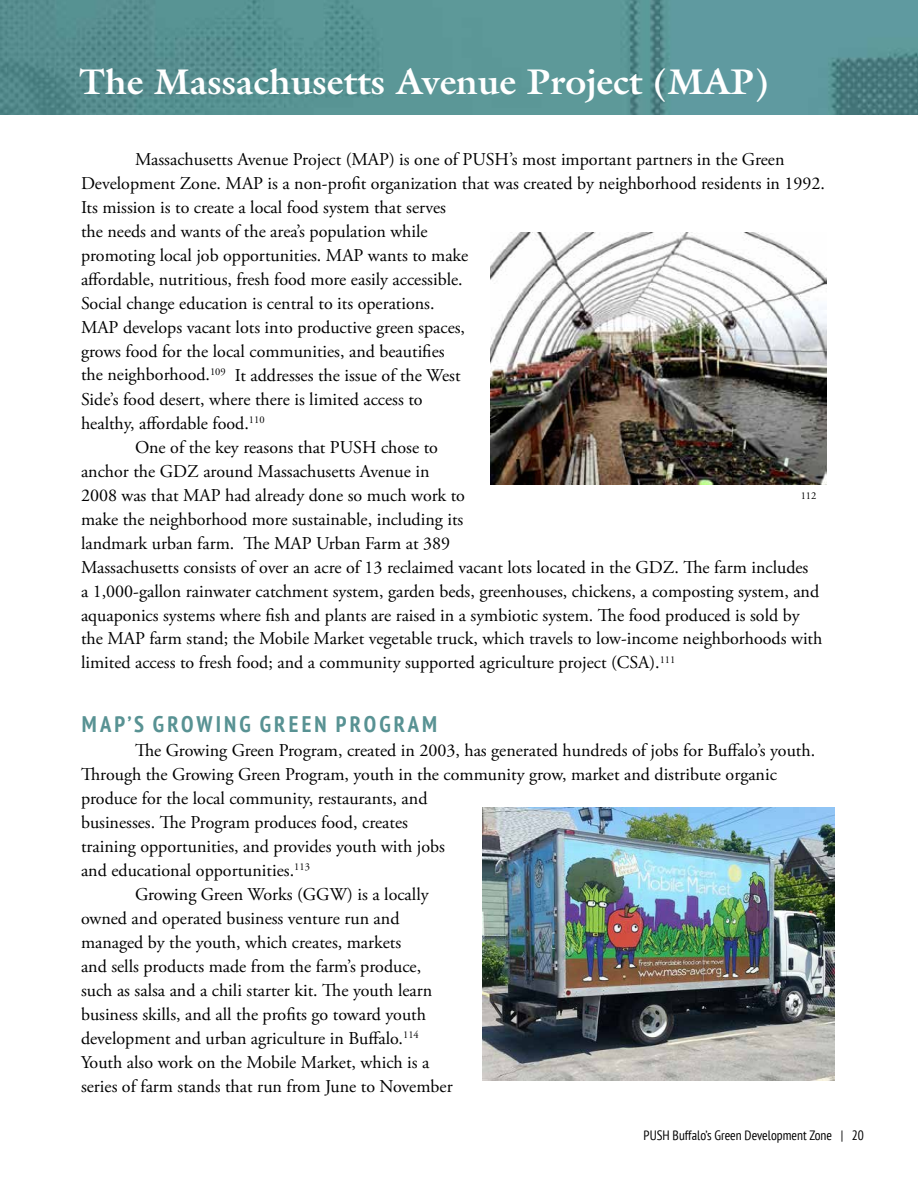
<style>
.page{position:relative;width:918px;height:1188px;background:#fff}
.page>*{position:absolute;margin:0;border:0;box-sizing:border-box;transform-origin:0 0}
.t1{font:700 36px "Galliard";color:#fff}
.t2{font:700 condensed 22.5px "PT Sans";letter-spacing:.14em;color:#589293}
.t3{font:18px "Adobe Garamond Pro";color:#000}
.t4{font:condensed 13.5px "PT Sans";color:#000}
.t5{font:10.5px "Adobe Garamond Pro";color:#000}
</style>
<div class="page">
<img style="left:0;top:0;width:918px;height:115px">
<img style="left:491px;top:232px;width:336px;height:253px">
<img style="left:483px;top:808px;width:352px;height:273px">
<h1 class="t1" style="left:79px;top:58px;width:691px">The Massachusetts Avenue Project (MAP)</h1>
<p class="t3" style="left:135px;top:148px;width:651px">Massachusetts Avenue Project (MAP) is one of PUSH’s most important partners in the Green</p>
<p class="t3" style="left:81px;top:172px;width:746px">Development Zone. MAP is a non-profit organization that was created by neighborhood residents in 1992.</p>
<p class="t3" style="left:81px;top:196px;width:367px">Its mission is to create a local food system that serves</p>
<p class="t3" style="left:81px;top:220px;width:348px">the needs and wants of the area’s population while</p>
<p class="t3" style="left:81px;top:244px;width:389px">promoting local job opportunities. MAP wants to make</p>
<p class="t3" style="left:81px;top:268px;width:383px">affordable, nutritious, fresh food more easily accessible.</p>
<p class="t3" style="left:81px;top:292px;width:355px">Social change education is central to its operations.</p>
<p class="t3" style="left:81px;top:316px;width:386px">MAP develops vacant lots into productive green spaces,</p>
<p class="t3" style="left:81px;top:340px;width:365px">grows food for the local communities, and beautifies</p>
<p class="t3" style="left:81px;top:364px;width:381px">the neighborhood.<sup>109</sup> It addresses the issue of the West</p>
<p class="t3" style="left:81px;top:388px;width:343px">Side’s food desert, where there is limited access to</p>
<p class="t3" style="left:81px;top:412px;width:185px">healthy, affordable food.<sup>110</sup></p>
<p class="t3" style="left:135px;top:436px;width:305px">One of the key reasons that PUSH chose to</p>
<p class="t3" style="left:81px;top:460px;width:350px">anchor the GDZ around Massachusetts Avenue in</p>
<p class="t3" style="left:81px;top:484px;width:386px">2008 was that MAP had already done so much work to</p>
<p class="t3" style="left:81px;top:508px;width:384px">make the neighborhood more sustainable, including its</p>
<p class="t3" style="left:81px;top:532px;width:371px">landmark urban farm. The MAP Urban Farm at 389</p>
<p class="t3" style="left:81px;top:556px;width:729px">Massachusetts consists of over an acre of 13 reclaimed vacant lots located in the GDZ. The farm includes</p>
<p class="t3" style="left:81px;top:580px;width:740px">a 1,000-gallon rainwater catchment system, garden beds, greenhouses, chickens, a composting system, and</p>
<p class="t3" style="left:81px;top:604px;width:720px">aquaponics systems where fish and plants are raised in a symbiotic system. The food produced is sold by</p>
<p class="t3" style="left:81px;top:628px;width:743px">the MAP farm stand; the Mobile Market vegetable truck, which travels to low-income neighborhoods with</p>
<p class="t3" style="left:81px;top:652px;width:596px">limited access to fresh food; and a community supported agriculture project (CSA).<sup>111</sup></p>
<p class="t5" style="left:801px;top:489px;width:17px">112</p>
<p class="t2" style="left:82px;top:709px;width:357px">MAP’S GROWING GREEN PROGRAM</p>
<p class="t3" style="left:135px;top:740px;width:682px">The Growing Green Program, created in 2003, has generated hundreds of jobs for Buffalo’s youth.</p>
<p class="t3" style="left:81px;top:764px;width:697px">Through the Growing Green Program, youth in the community grow, market and distribute organic</p>
<p class="t3" style="left:81px;top:788px;width:348px">produce for the local community, restaurants, and</p>
<p class="t3" style="left:81px;top:812px;width:329px">businesses. The Program produces food, creates</p>
<p class="t3" style="left:81px;top:836px;width:366px">training opportunities, and provides youth with jobs</p>
<p class="t3" style="left:81px;top:860px;width:230px">and educational opportunities.<sup>113</sup></p>
<p class="t3" style="left:135px;top:884px;width:295px">Growing Green Works (GGW) is a locally</p>
<p class="t3" style="left:81px;top:908px;width:320px">owned and operated business venture run and</p>
<p class="t3" style="left:81px;top:932px;width:322px">managed by the youth, which creates, markets</p>
<p class="t3" style="left:81px;top:956px;width:342px">and sells products made from the farm’s produce,</p>
<p class="t3" style="left:81px;top:980px;width:353px">such as salsa and a chili starter kit. The youth learn</p>
<p class="t3" style="left:81px;top:1004px;width:347px">business skills, and all the profits go toward youth</p>
<p class="t3" style="left:81px;top:1028px;width:339px">development and urban agriculture in Buffalo.<sup>114</sup></p>
<p class="t3" style="left:81px;top:1052px;width:350px">Youth also work on the Mobile Market, which is a</p>
<p class="t3" style="left:81px;top:1076px;width:373px">series of farm stands that run from June to November</p>
<p class="t4" style="left:644px;top:1127px;width:222px">PUSH Buffalo’s Green Development Zone | 20</p>
</div>
